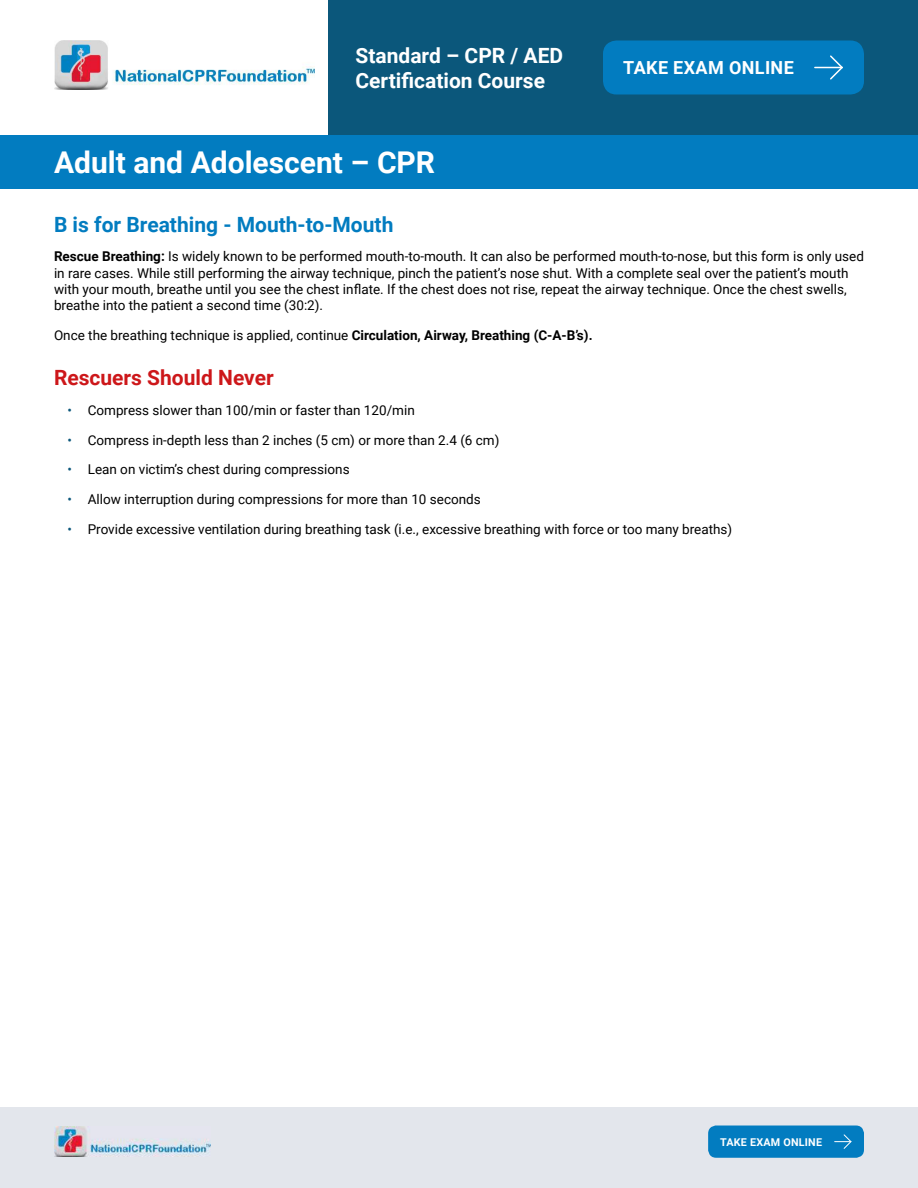
<style>
.page{position:relative;width:918px;height:1188px;background:#fff}
.page>*{position:absolute;margin:0;border:0;box-sizing:border-box;transform-origin:0 0}
.t1{font:700 30px "Roboto";color:#fff}
.t2{font:700 21px/25.2px "Roboto";color:#fff}
.t3{font:700 21px "Roboto";color:#027cc0}
.t4{font:700 21px "Roboto";color:#cd171a}
.t5{font:700 18px "Roboto";letter-spacing:.02em;color:#fff}
.t6{font:13.5px/16.2px "Roboto";color:#000}
.t7{font:700 10.8px "Roboto";letter-spacing:.02em;color:#fff}
.s1{font-weight:700}
.s2{color:#0b577b}
</style>
<div class="page">
<img style="left:54px;top:41px;width:261px;height:48px">
<hr style="left:0;top:0;width:1px;height:135px;background:#0b577b">
<div style="left:328px;top:0;width:590px;height:135px;background:#0b577b"></div>
<div style="left:0;top:1107px;width:918px;height:81px;background:#e3e6ec"></div>
<div style="left:0;top:135px;width:918px;height:54px;background:#027cc0"></div>
<img style="left:54px;top:1127px;width:157px;height:29px">
<div style="left:603px;top:40px;width:261px;height:54px;background:#027cc0;border-radius:14px"></div>
<svg style="left:815px;top:55px;width:28px;height:25px"></svg>
<div style="left:708px;top:1126px;width:156px;height:32px;background:#027cc0;border-radius:8px"></div>
<svg style="left:835px;top:1134px;width:17px;height:15px"></svg>
<h2 class="t2" style="left:356px;top:42px;width:209px">Standard – CPR / AED<br>Certification Course</h2>
<h1 class="t1" style="left:54px;top:142px;width:383px">Adult and Adolescent – CPR</h1>
<h3 class="t5" style="left:623px;top:55px;width:172px">TAKE EXAM ONLINE</h3>
<h2 class="t3" style="left:54px;top:210px;width:341px">B is for Breathing - Mouth-to-Mouth</h2>
<p class="t6" style="left:54px;top:248px;width:812px"><span class="s1">Rescue Breathing:</span> Is widely known to be performed mouth-to-mouth. It can also be performed mouth-to-nose, but this form is only used in rare cases. While still performing the airway technique, pinch the patient’s nose shut. With a complete seal over the patient’s mouth with your mouth, breathe until you see the chest inflate. If the chest does not rise, repeat the airway technique. Once the chest swells, breathe into the patient a second time (30:2).</p>
<p class="t6" style="left:54px;top:326px;width:540px">Once the breathing technique is applied, continue <span class="s1">Circulation, Airway, Breathing (C-A-B’s).</span></p>
<h2 class="t4" style="left:54px;top:363px;width:221px">Rescuers Should Never</h2>
<p class="t6" style="left:68px;top:402px;width:349px"><span class="s2">•</span> Compress slower than 100/min or faster than 120/min</p>
<p class="t6" style="left:68px;top:431px;width:434px"><span class="s2">•</span> Compress in-depth less than 2 inches (5 cm) or more than 2.4 (6 cm)</p>
<p class="t6" style="left:68px;top:461px;width:284px"><span class="s2">•</span> Lean on victim’s chest during compressions</p>
<p class="t6" style="left:68px;top:491px;width:415px"><span class="s2">•</span> Allow interruption during compressions for more than 10 seconds</p>
<p class="t6" style="left:68px;top:520px;width:666px"><span class="s2">•</span> Provide excessive ventilation during breathing task (i.e., excessive breathing with force or too many breaths)</p>
<p class="t7" style="left:720px;top:1134px;width:103px">TAKE EXAM ONLINE</p>
</div>
